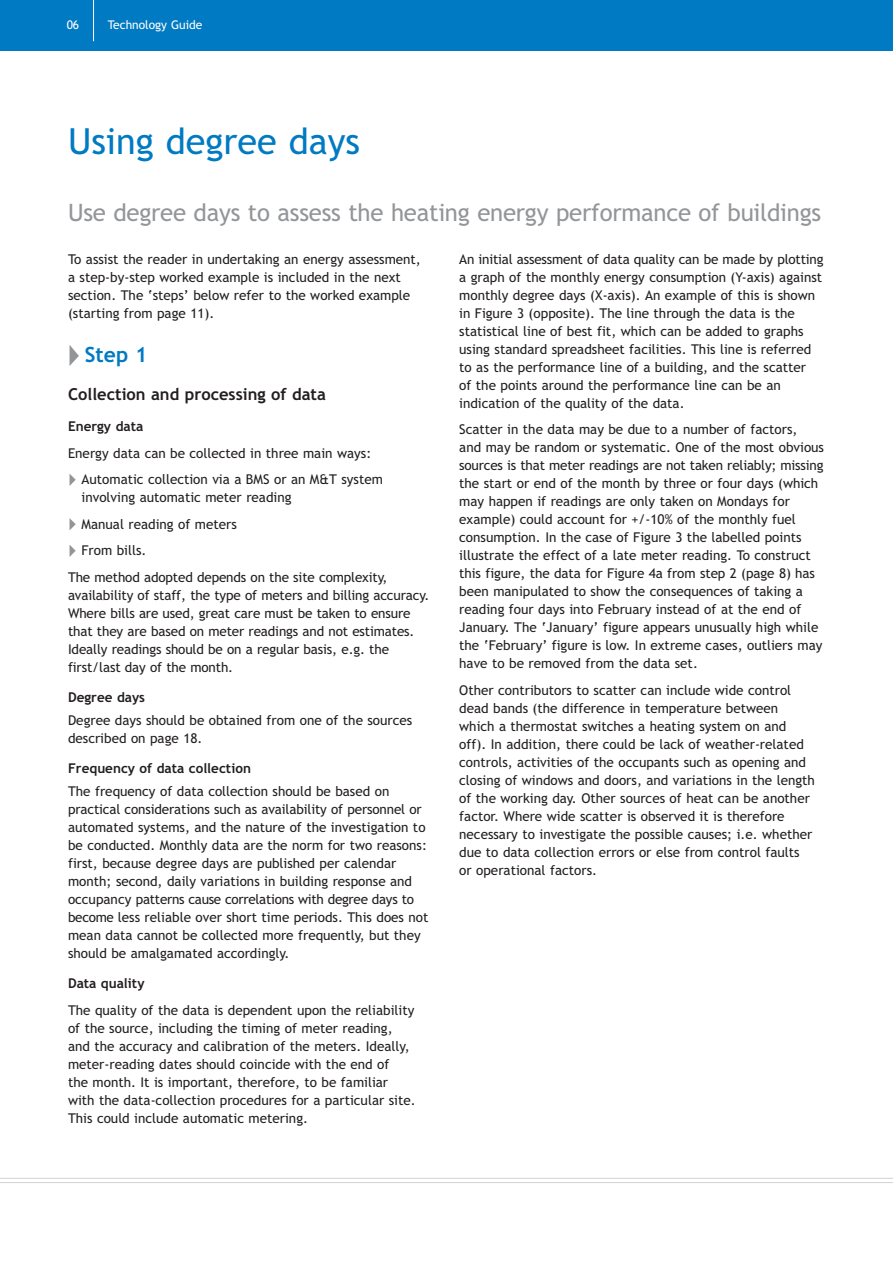
<style>
.page{position:relative;width:893px;height:1263px;background:#fff}
.page>*{position:absolute;margin:0;border:0;box-sizing:border-box;transform-origin:0 0}
.t1{font:36px "Trebuchet MS";color:#007ac2}
.t2{font:24px "Trebuchet MS";letter-spacing:-.01em;color:#939598}
.t3{font:700 21px "Trebuchet MS";color:#007ac2}
.t4{font:700 16.5px "Trebuchet MS";color:#231f20}
.t5{font:13.5px/18px "Trebuchet MS";color:#231f20}
.t6{font:700 13.5px "Trebuchet MS";color:#231f20}
.t7{font:12px "Trebuchet MS";color:#fff}
</style>
<div class="page">
<div style="left:0;top:0;width:893px;height:51px;background:#007ac2"></div>
<hr style="left:93px;top:0;width:1px;height:41px;background:#fff">
<hr style="left:0;top:1178px;width:893px;height:1px;background:#d1d2d4">
<hr style="left:0;top:1182px;width:893px;height:1px;background:#d1d2d4">
<svg style="left:70px;top:545px;width:6px;height:12px"></svg>
<svg style="left:70px;top:519px;width:6px;height:11px"></svg>
<svg style="left:70px;top:474px;width:6px;height:12px"></svg>
<svg style="left:70px;top:345px;width:9px;height:21px"></svg>
<p class="t7" style="left:67px;top:18px;width:14px">06</p>
<p class="t7" style="left:108px;top:18px;width:96px">Technology Guide</p>
<h1 class="t1" style="left:68px;top:121px;width:293px">Using degree days</h1>
<h2 class="t2" style="left:68px;top:199px;width:755px">Use degree days to assess the heating energy performance of buildings</h2>
<p class="t5" style="left:68px;top:250px;width:354px">To assist the reader in undertaking an energy assessment, a step-by-step worked example is included in the next section. The ‘steps’ below refer to the worked example (starting from page 11).</p>
<h3 class="t3" style="left:85px;top:343px;width:64px">Step 1</h3>
<p class="t4" style="left:68px;top:385px;width:259px">Collection and processing of data</p>
<p class="t6" style="left:68px;top:418px;width:77px">Energy data</p>
<p class="t5" style="left:82px;top:440px;width:303px;line-height:26.5px;text-indent:-14px">Energy data can be collected in three main ways:<br>Automatic collection via a BMS or an M&amp;T system</p>
<p class="t5" style="left:82px;top:488px;width:212px">involving automatic meter reading</p>
<p class="t5" style="left:82px;top:515px;width:157px">Manual reading of meters</p>
<p class="t5" style="left:82px;top:541px;width:67px">From bills.</p>
<p class="t5" style="left:68px;top:568px;width:321px">The method adopted depends on the site complexity,</p>
<p class="t5" style="left:68px;top:586px;width:363px">availability of staff, the type of meters and billing accuracy.<br>Where bills are used, great care must be taken to ensure that they are based on meter readings and not estimates.<br>Ideally readings should be on a regular basis, e.g. the first/last day of the month.</p>
<p class="t6" style="left:68px;top:690px;width:79px">Degree days</p>
<p class="t5" style="left:68px;top:711px;width:346px">Degree days should be obtained from one of the sources described on page 18.</p>
<p class="t6" style="left:68px;top:761px;width:184px">Frequency of data collection</p>
<p class="t5" style="left:68px;top:782px;width:362px">The frequency of data collection should be based on practical considerations such as availability of personnel or automated systems, and the nature of the investigation to be conducted. Monthly data are the norm for two reasons: first, because degree days are published per calendar month; second, daily variations in building response and occupancy patterns cause correlations with degree days to become less reliable over short time periods. This does not mean data cannot be collected more frequently, but they should be amalgamated accordingly.</p>
<p class="t6" style="left:68px;top:976px;width:78px">Data quality</p>
<p class="t5" style="left:68px;top:1001px;width:349px">The quality of the data is dependent upon the reliability of the source, including the timing of meter reading, and the accuracy and calibration of the meters. Ideally, meter-reading dates should coincide with the end of<br>the month. It is important, therefore, to be familiar with the data-collection procedures for a particular site.<br>This could include automatic metering.</p>
<p class="t5" style="left:459px;top:250px;width:366px">An initial assessment of data quality can be made by plotting a graph of the monthly energy consumption (Y-axis) against monthly degree days (X-axis). An example of this is shown in Figure 3 (opposite). The line through the data is the statistical line of best fit, which can be added to graphs using standard spreadsheet facilities. This line is referred to as the performance line of a building, and the scatter<br>of the points around the performance line can be an indication of the quality of the data.</p>
<p class="t5" style="left:459px;top:421px;width:366px">Scatter in the data may be due to a number of factors,<br>and may be random or systematic. One of the most obvious sources is that meter readings are not taken reliably; missing the start or end of the month by three or four days (which may happen if readings are only taken on Mondays for example) could account for +/-10% of the monthly fuel consumption. In the case of Figure 3 the labelled points illustrate the effect of a late meter reading. To construct this figure, the data for Figure 4a from step 2 (page 8) has been manipulated to show the consequences of taking a reading four days into February instead of at the end of January. The ‘January’ figure appears unusually high while the ‘February’ figure is low. In extreme cases, outliers may have to be removed from the data set.</p>
<p class="t5" style="left:459px;top:681px;width:357px">Other contributors to scatter can include wide control dead bands (the difference in temperature between which a thermostat switches a heating system on and off). In addition, there could be lack of weather-related controls, activities of the occupants such as opening and closing of windows and doors, and variations in the length of the working day. Other sources of heat can be another factor. Where wide scatter is observed it is therefore necessary to investigate the possible causes; i.e. whether due to data collection errors or else from control faults or operational factors.</p>
</div>
